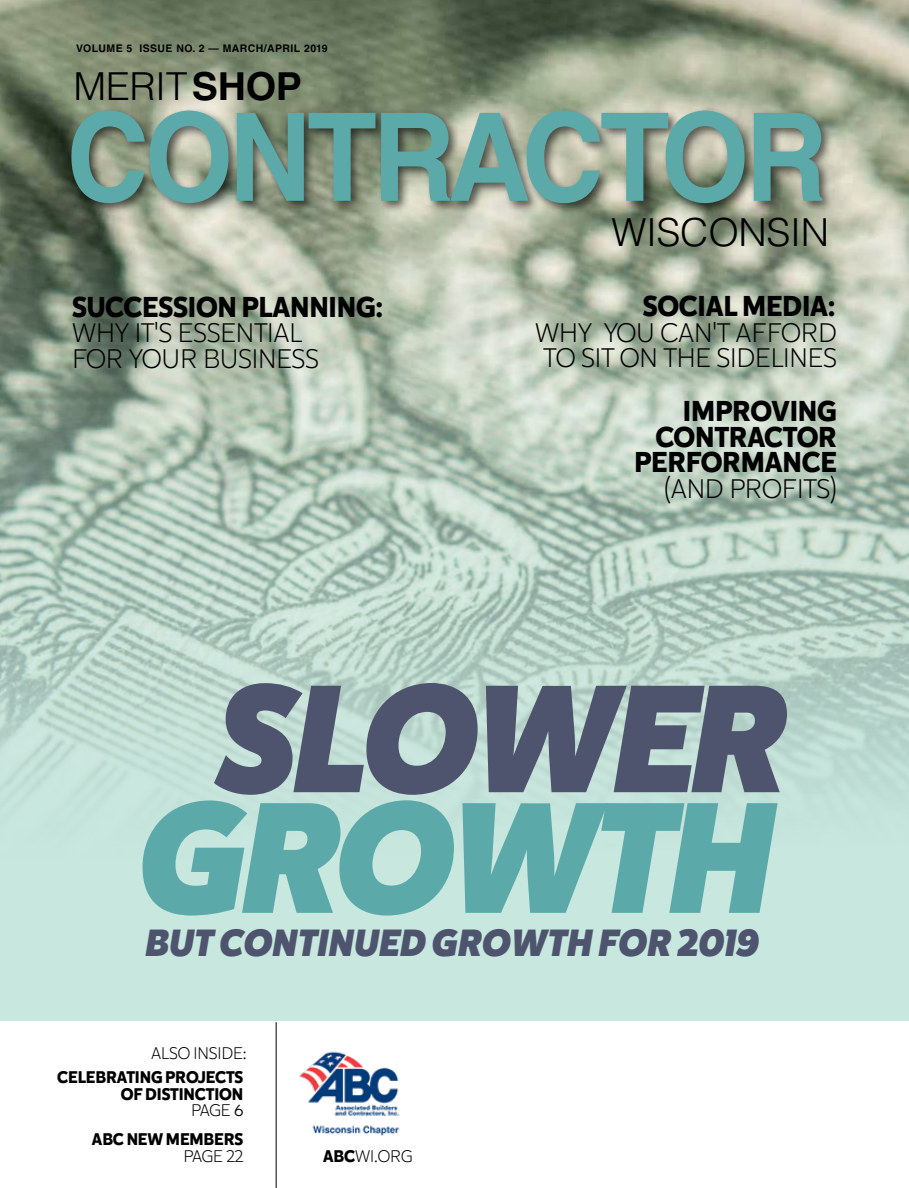
<style>
.page{position:relative;width:909px;height:1188px;background:#fff}
.page>*{position:absolute;margin:0;border:0;box-sizing:border-box;transform-origin:0 0}
.t1{font:italic 800 157.35px "Karu";letter-spacing:-.04em;color:#5ca9a9}
.t2{font:italic 800 152.7px "Karu";letter-spacing:-.04em;color:#4e546e}
.t3{font:700 122.55px "Helvetica LT Std";letter-spacing:-.04em;color:#5ca9a9;scale:.93 1}
.t4{font:300 38.55px "Helvetica LT Std";letter-spacing:-.01em;color:#000}
.t5{font:italic 800 37.95px "Karu";color:#4e546e}
.t6{font:700 28.8px/25.5px "Karu";letter-spacing:-.01em;color:#000;text-align:right}
.t7{font:300 27px/25.5px "Karu";letter-spacing:-.01em;color:#000}
.t8{font:700 16.95px/17px "Karu";letter-spacing:-.01em;color:#000;text-align:right}
.t9{font:300 16.95px "Karu";letter-spacing:-.01em;color:#000}
.t10{font:700 10.5px "Helvetica LT Std";letter-spacing:.04em;color:#000}
.s1{font-weight:700}
.s2{font-weight:300}
.s3{font-family:"Isidora Alt";font-weight:500}
</style>
<div class="page">
<img style="left:0;top:0;width:909px;height:1021px">
<div style="left:68px;top:107px;width:767px;height:109px;background:#000;opacity:.59"></div>
<hr style="left:276px;top:1022px;width:1px;height:166px;background:#000">
<img style="left:299px;top:1051px;width:101px;height:85px">
<p class="t10" style="left:76px;top:42px;width:253px">VOLUME 5 ISSUE NO. 2 — MARCH/APRIL 2019</p>
<h3 class="t4" style="left:73px;top:62px;width:230px">MERIT<span class="s1">SHOP</span></h3>
<h3 class="t3" style="left:66px;top:83px;width:820px">CONTRACTOR</h3>
<p class="t6" style="left:72px;top:294px;width:314px">SUCCESSION PLANNING:</p>
<p class="t7" style="left:72px;top:320px;width:249px">WHY IT'S ESSENTIAL<br>FOR YOUR BUSINESS</p>
<h3 class="t4" style="left:612px;top:208px;width:219px">WISCONSIN</h3>
<p class="t6" style="left:643px;top:293px;width:196px">SOCIAL MEDIA:</p>
<p class="t7" style="left:535px;top:319px;width:303px">WHY YOU CAN'T AFFORD<br>TO SIT ON THE SIDELINES</p>
<p class="t6" style="left:634px;top:399px;width:204px">IMPROVING<br>CONTRACTOR<br>PERFORMANCE</p>
<p class="t7" style="left:664px;top:475px;width:174px">(AND PROFITS)</p>
<h2 class="t2" style="left:215px;top:634px;width:573px">SLOWER</h2>
<h1 class="t1" style="left:137px;top:750px;width:638px">GROWTH</h1>
<h3 class="t5" style="left:145px;top:916px;width:615px">BUT CONTINUED GROWTH FOR 2019</h3>
<p class="t9" style="left:151px;top:1042px;width:99px">ALSO INSIDE:</p>
<p class="t8" style="left:57px;top:1068px;width:188px">CELEBRATING PROJECTS<br>OF DISTINCTION<br><span class="s2">PAGE</span> <span class="s3">6</span></p>
<p class="t8" style="left:92px;top:1130px;width:153px">ABC NEW MEMBERS</p>
<p class="t9" style="left:183px;top:1144px;width:61px">PAGE 22</p>
<p class="t9" style="left:323px;top:1144px;width:91px"><span class="s1">ABC</span>WI.ORG</p>
</div>
